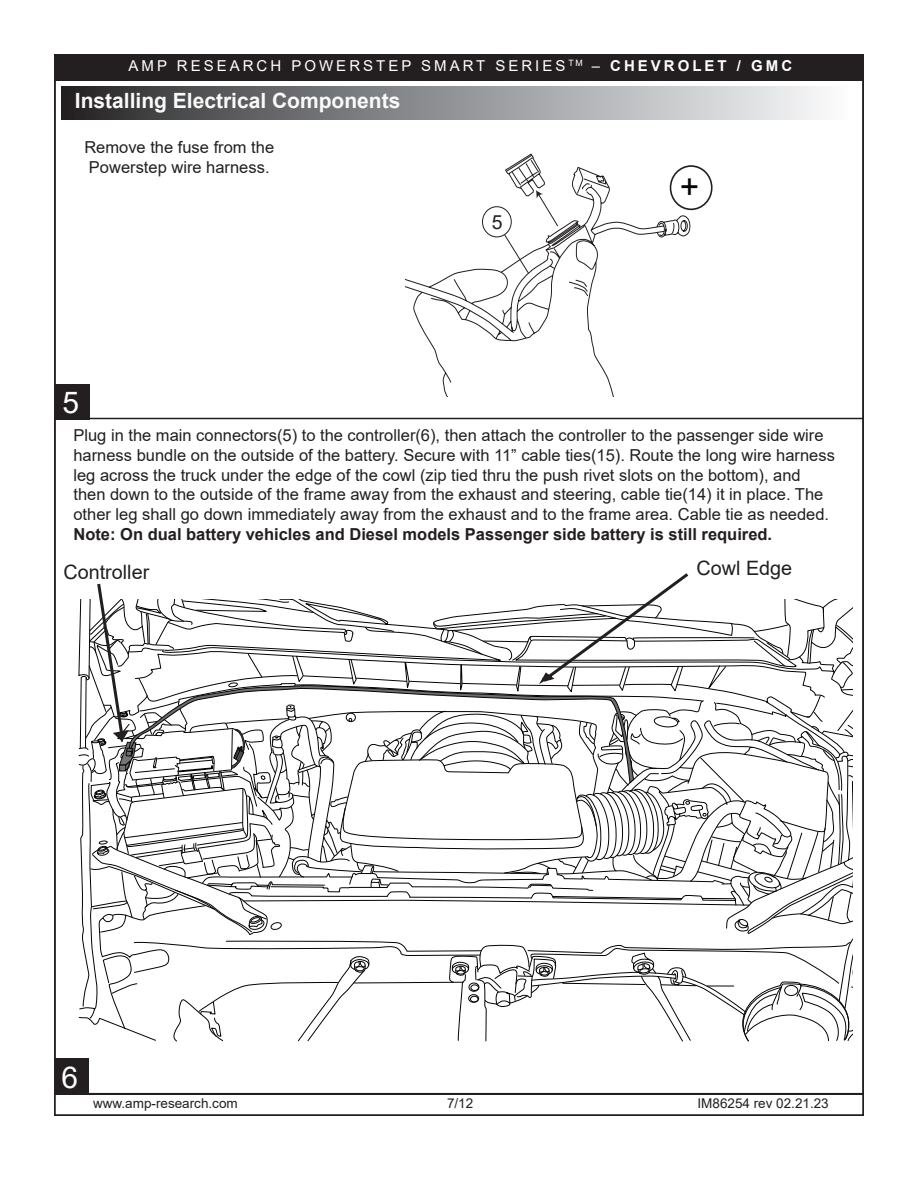
<style>
.page{position:relative;width:918px;height:1188px;background:#fff}
.page>*{position:absolute;margin:0;border:0;box-sizing:border-box;transform-origin:0 0}
.t1{font:34.95px "Arial";color:#040503;scale:.95 1}
.t2{font:30px "Arial";color:#fff}
.t3{font:700 21px "Arial";color:#fafafa}
.t4{font:19.8px "Arial";color:#231f20}
.t5{font:19.5px "Arial";color:#231f20}
.t6{font:16.5px/19.8px "Arial";color:#231f20}
.t7{font:700 16.5px "Arial";color:#231f20}
.t8{font:15px "Arial";letter-spacing:.2em;color:#fff}
.t9{font:13.5px "Arial";color:#231f20}
.s1{font-weight:700}
</style>
<div class="page">
<div style="left:54px;top:55px;width:809px;height:26px;background:#231f20"></div>
<div style="left:54px;top:1094px;width:810px;height:22px;border:2px solid #231f20"></div>
<div style="left:54px;top:54px;width:810px;height:27px;border:2px solid #231f20"></div>
<div style="left:54px;top:1058px;width:34px;height:36px;background:#231f20"></div>
<div style="left:670px;top:165px;width:43px;height:45px;border:2px solid #231f20;border-radius:50%"></div>
<svg style="left:405px;top:154px;width:286px;height:242px"></svg>
<svg style="left:536px;top:190px;width:7px;height:8px"></svg>
<svg style="left:482px;top:206px;width:48px;height:69px"></svg>
<div style="left:62px;top:87px;width:785px;height:32px;background:linear-gradient(to right,#2a2a2c,#fafcfe)"></div>
<svg style="left:78px;top:573px;width:775px;height:469px"></svg>
<hr style="left:55px;top:418px;width:808px;height:1px;background:#231f20">
<div style="left:55px;top:384px;width:35px;height:36px;background:#231f20"></div>
<p class="t8" style="left:129px;top:55px;width:665px">AMP RESEARCH POWERSTEP SMART SERIES <sup>TM</sup> – <span class="s1">CHEVROLET / GMC</span></p>
<p class="t3" style="left:75px;top:86px;width:327px">Installing Electrical Components</p>
<p class="t6" style="left:84px;top:137px;width:191px">Remove the fuse from the<br>Powerstep wire harness.</p>
<h2 class="t2" style="left:63px;top:382px;width:18px">5</h2>
<p class="t5" style="left:492px;top:209px;width:12px">5</p>
<h1 class="t1" style="left:680px;top:164px;width:22px">+</h1>
<p class="t6" style="left:73px;top:425px;width:763px">Plug in the main connectors(5) to the controller(6), then attach the controller to the passenger side wire harness bundle on the outside of the battery. Secure with 11” cable ties(15). Route the long wire harness leg across the truck under the edge of the cowl (zip tied thru the push rivet slots on the bottom), and then down to the outside of the frame away from the exhaust and steering, cable tie(14) it in place. The other leg shall go down immediately away from the exhaust and to the frame area. Cable tie as needed.</p>
<p class="t7" style="left:73px;top:523px;width:700px">Note: On dual battery vehicles and Diesel models Passenger side battery is still required.</p>
<p class="t4" style="left:63px;top:558px;width:87px">Controller</p>
<p class="t4" style="left:697px;top:555px;width:97px">Cowl Edge</p>
<h2 class="t2" style="left:62px;top:1056px;width:18px">6</h2>
<p class="t9" style="left:93px;top:1094px;width:146px">www.amp-research.com</p>
<p class="t9" style="left:447px;top:1094px;width:28px">7/12</p>
<p class="t9" style="left:698px;top:1094px;width:133px">IM86254 rev 02.21.23</p>
</div>
